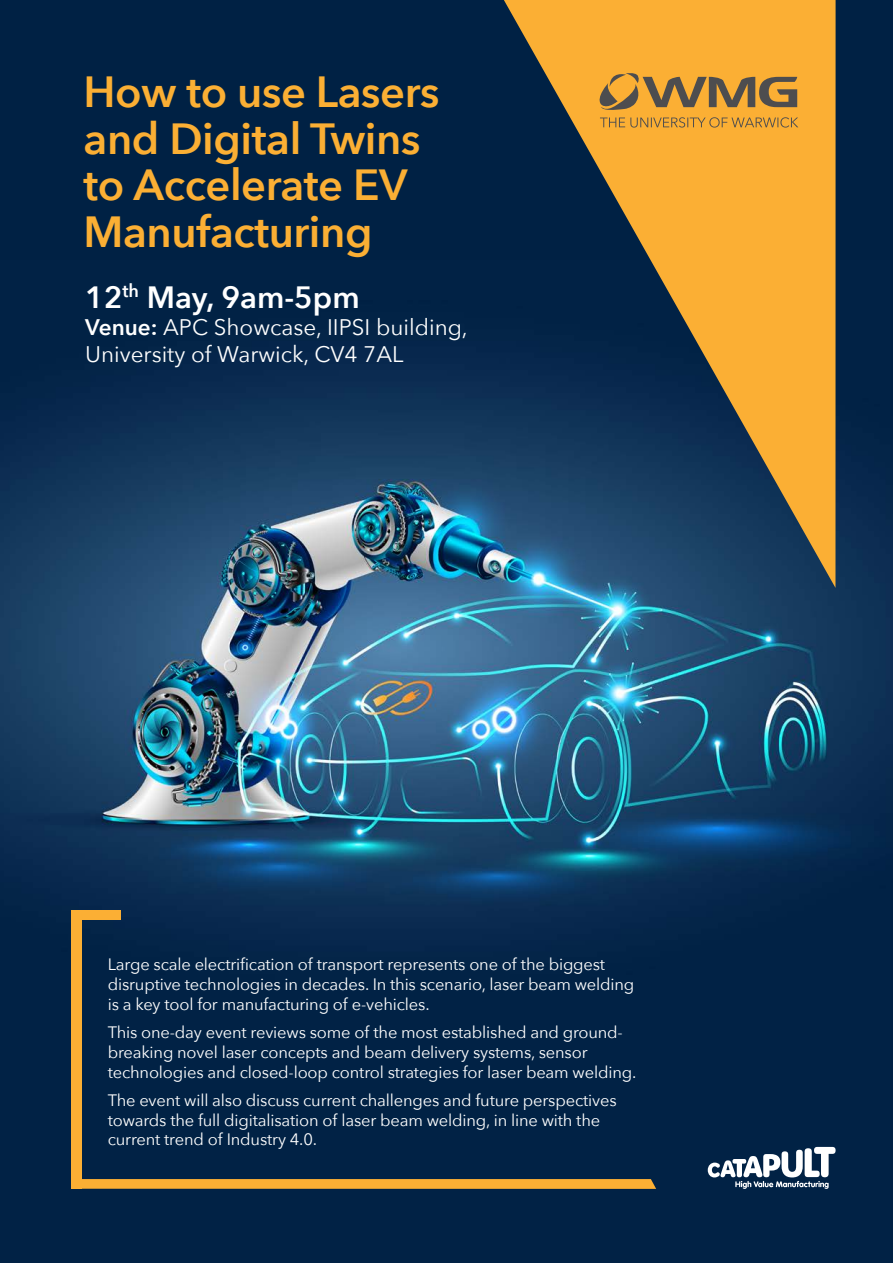
<style>
.page{position:relative;width:893px;height:1263px;background:#002144}
.page>*{position:absolute;margin:0;border:0;box-sizing:border-box;transform-origin:0 0}
.t1{font:600 43.5px/46.5px "Avenir Next";letter-spacing:-.01em;color:#fbaf34}
.t2{font:600 30.75px "Avenir Next";color:#fff}
.t3{font:22.5px/27px "Avenir Next";color:#fff}
.t4{font:16.5px/19.8px "Avenir Next";letter-spacing:-.01em;color:#fff}
.s1{font-weight:600}
</style>
<div class="page">
<img style="left:0;top:364px;width:893px;height:825px">
<svg style="left:504px;top:0;width:332px;height:588px"></svg>
<svg style="left:600px;top:117px;width:198px;height:11px;background:#d49839"></svg>
<svg style="left:595px;top:70px;width:202px;height:41px;background:#bb8b3d"></svg>
<svg style="left:708px;top:1147px;width:128px;height:42px"></svg>
<svg style="left:82px;top:1179px;width:574px;height:10px;background:#f3aa34"></svg>
<div style="left:72px;top:910px;width:10px;height:279px;background:#fbaf34"></div>
<div style="left:72px;top:910px;width:49px;height:10px;background:#fbaf34"></div>
<h1 class="t1" style="left:84px;top:68px;width:357px">How to use Lasers and Digital Twins to Accelerate EV<br>Manufacturing</h1>
<h2 class="t2" style="left:85px;top:270px;width:276px">12<sup>th</sup> May, 9am-5pm</h2>
<h3 class="t3" style="left:85px;top:312px;width:384px"><span class="s1">Venue:</span> APC Showcase, IIPSI building,<br>University of Warwick, CV4 7AL</h3>
<p class="t4" style="left:108px;top:954px;width:528px">Large scale electrification of transport represents one of the biggest disruptive technologies in decades. In this scenario, laser beam welding is a key tool for manufacturing of e-vehicles.</p>
<p class="t4" style="left:108px;top:1021px;width:530px">This one-day event reviews some of the most established and ground&shy;breaking novel laser concepts and beam delivery systems, sensor technologies and closed-loop control strategies for laser beam welding.</p>
<p class="t4" style="left:108px;top:1089px;width:510px">The event will also discuss current challenges and future perspectives towards the full digitalisation of laser beam welding, in line with the current trend of Industry 4.0.</p>
</div>
